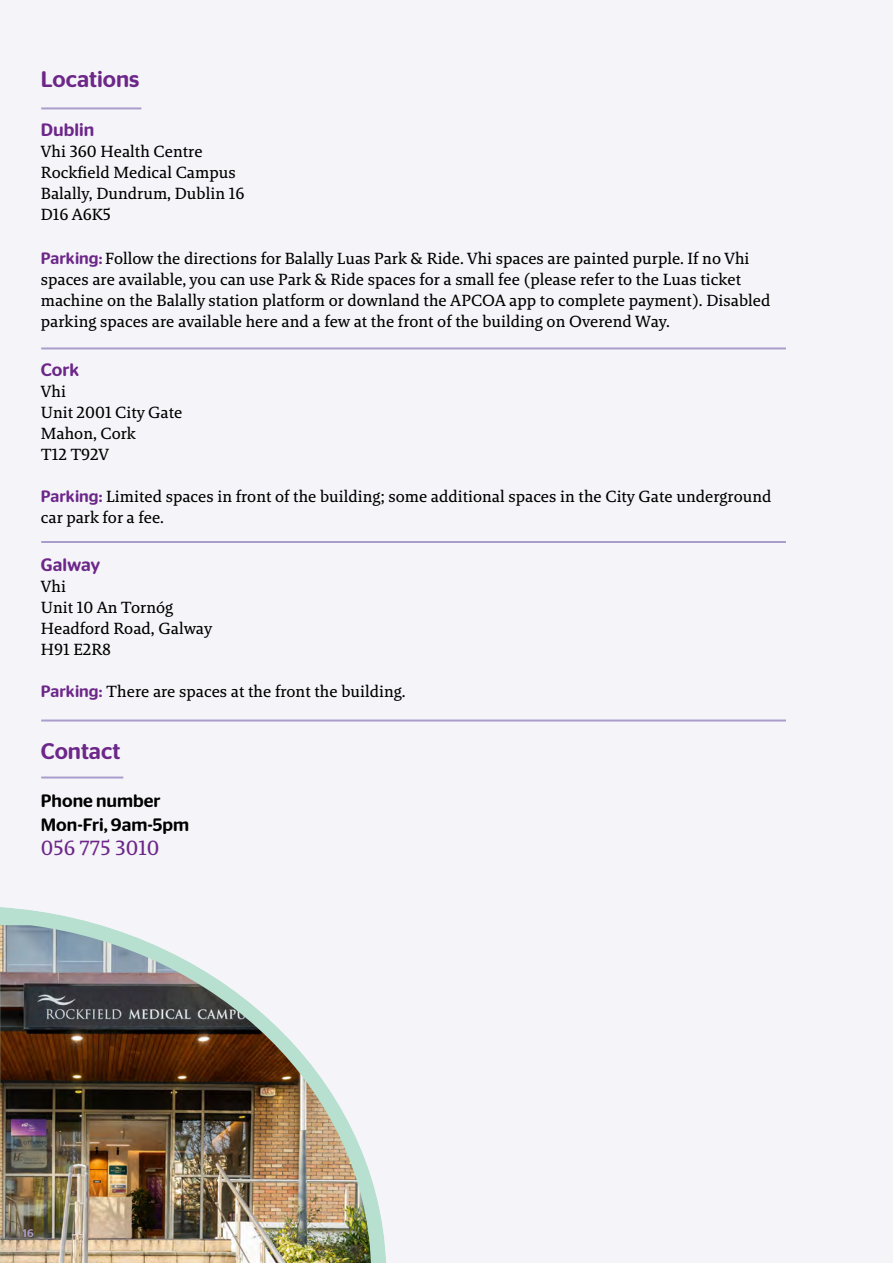
<style>
.page{position:relative;width:893px;height:1263px;background:#f5f4f9}
.page>*{position:absolute;margin:0;border:0;box-sizing:border-box;transform-origin:0 0}
.t1{font:500 22.5px "Stag Sans Round";color:#6c2789}
.t2{font:21px "Brando Text LF";color:#6c2789}
.t3{font:500 18px "Stag Sans Round";color:#000}
.t4{font:500 18px "Stag Sans Round";color:#6c2789}
.t5{font:16.5px/21px "Brando Text LF";color:#000}
.t6{font:500 10.95px "Stag Sans Round";color:#aa9dcc}
.s1{font-family:"Stag Sans Round";font-weight:500;color:#6c2789}
</style>
<div class="page">
<hr style="left:41px;top:541px;width:745px;height:2px;background:#aa9dcc">
<hr style="left:41px;top:347px;width:745px;height:2px;background:#aa9dcc">
<hr style="left:41px;top:107px;width:100px;height:2px;background:#aa9dcc">
<hr style="left:41px;top:719px;width:745px;height:2px;background:#aa9dcc">
<hr style="left:41px;top:776px;width:82px;height:2px;background:#aa9dcc">
<svg style="left:0;top:907px;width:386px;height:356px"></svg>
<img style="left:0;top:925px;width:371px;height:338px">
<p class="t1" style="left:41px;top:66px;width:100px">Locations</p>
<p class="t4" style="left:41px;top:119px;width:55px">Dublin</p>
<p class="t5" style="left:41px;top:140px;width:163px">Vhi 360 Health Centre</p>
<p class="t5" style="left:41px;top:161px;width:196px">Rockfield Medical Campus</p>
<p class="t5" style="left:41px;top:182px;width:205px">Balally, Dundrum, Dublin 16</p>
<p class="t5" style="left:41px;top:203px;width:72px">D16 A6K5</p>
<p class="t5" style="left:41px;top:248px;width:731px"><span class="s1">Parking:</span> Follow the directions for Balally Luas Park &amp; Ride. Vhi spaces are painted purple. If no Vhi spaces are available, you can use Park &amp; Ride spaces for a small fee (please refer to the Luas ticket machine on the Balally station platform or downland the APCOA app to complete payment). Disabled parking spaces are available here and a few at the front of the building on Overend Way.</p>
<p class="t4" style="left:41px;top:359px;width:40px">Cork</p>
<p class="t5" style="left:41px;top:380px;width:27px">Vhi</p>
<p class="t5" style="left:41px;top:401px;width:143px">Unit 2001 City Gate</p>
<p class="t5" style="left:41px;top:422px;width:97px">Mahon, Cork</p>
<p class="t5" style="left:41px;top:443px;width:70px">T12 T92V</p>
<p class="t5" style="left:41px;top:485px;width:732px"><span class="s1">Parking:</span> Limited spaces in front of the building; some additional spaces in the City Gate underground car park for a fee.</p>
<p class="t4" style="left:41px;top:555px;width:61px">Galway</p>
<p class="t5" style="left:41px;top:576px;width:27px">Vhi</p>
<p class="t5" style="left:41px;top:597px;width:134px">Unit 10 An Tornóg</p>
<p class="t5" style="left:41px;top:618px;width:173px">Headford Road, Galway</p>
<p class="t5" style="left:41px;top:639px;width:72px">H91 E2R8</p>
<p class="t5" style="left:41px;top:681px;width:366px"><span class="s1">Parking:</span> There are spaces at the front the building.</p>
<p class="t1" style="left:41px;top:738px;width:81px">Contact</p>
<p class="t3" style="left:41px;top:790px;width:121px">Phone number</p>
<p class="t3" style="left:41px;top:814px;width:150px">Mon-Fri, 9am-5pm</p>
<p class="t2" style="left:41px;top:833px;width:120px">056 775 3010</p>
<p class="t6" style="left:23px;top:1227px;width:12px">16</p>
</div>
